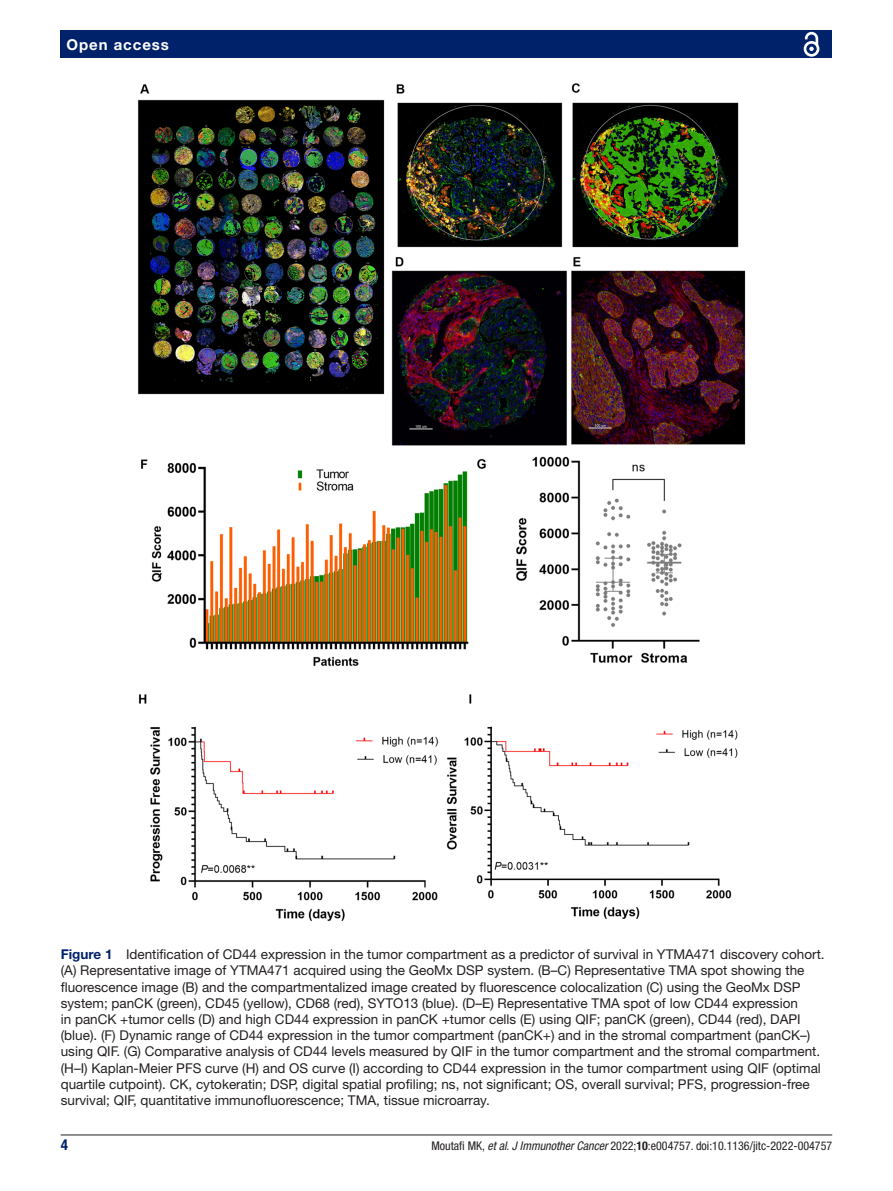
<style>
.page{position:relative;width:893px;height:1191px;background:#fff}
.page>*{position:absolute;margin:0;border:0;box-sizing:border-box;transform-origin:0 0}
.t1{font:700 15px "Helvetica Neue LT Std";letter-spacing:.065em;color:#fff}
.t2{font:700 condensed 15px "Helvetica Neue LT Std";color:#00226b}
.t3{font:13.5px/16.2px "Helvetica Neue LT Std";color:#231f20}
.t4{font:condensed 12px "Helvetica Neue LT Std";color:#231f20}
.s1{font-weight:700;color:#00226b}
.s2{font-style:italic}
.s3{font-weight:700}
</style>
<div class="page">
<hr style="left:61px;top:1134px;width:771px;height:1px;background:#231f20">
<div style="left:61px;top:31px;width:771px;height:27px;background:#00226b"></div>
<svg style="left:803px;top:31px;width:17px;height:26px"></svg>
<img style="left:138px;top:83px;width:608px;height:838px">
<p class="t1" style="left:66px;top:35px;width:104px">Open access</p>
<p class="t3" style="left:61px;top:946px;width:765px"><span class="s1">Figure 1</span> Identification of CD44 expression in the tumor compartment as a predictor of survival in YTMA471 discovery cohort. (A) Representative image of YTMA471 acquired using the GeoMx DSP system. (B–C) Representative TMA spot showing the fluorescence image (B) and the compartmentalized image created by fluorescence colocalization (C) using the GeoMx DSP system; panCK (green), CD45 (yellow), CD68 (red), SYTO13 (blue). (D–E) Representative TMA spot of low CD44 expression<br>in panCK +tumor cells (D) and high CD44 expression in panCK +tumor cells (E) using QIF; panCK (green), CD44 (red), DAPI (blue). (F) Dynamic range of CD44 expression in the tumor compartment (panCK+) and in the stromal compartment (panCK–) using QIF. (G) Comparative analysis of CD44 levels measured by QIF in the tumor compartment and the stromal compartment. (H–I) Kaplan-Meier PFS curve (H) and OS curve (I) according to CD44 expression in the tumor compartment using QIF (optimal quartile cutpoint). CK, cytokeratin; DSP, digital spatial profiling; ns, not significant; OS, overall survival; PFS, progression-free survival; QIF, quantitative immunofluorescence; TMA, tissue microarray.</p>
<p class="t2" style="left:61px;top:1135px;width:9px">4</p>
<p class="t4" style="left:432px;top:1138px;width:402px">Moutafi MK, <span class="s2">et al</span>. <span class="s2">J Immunother Cancer</span> 2022;<span class="s3">10</span>:e004757. doi:10.1136/jitc-2022-004757</p>
</div>
